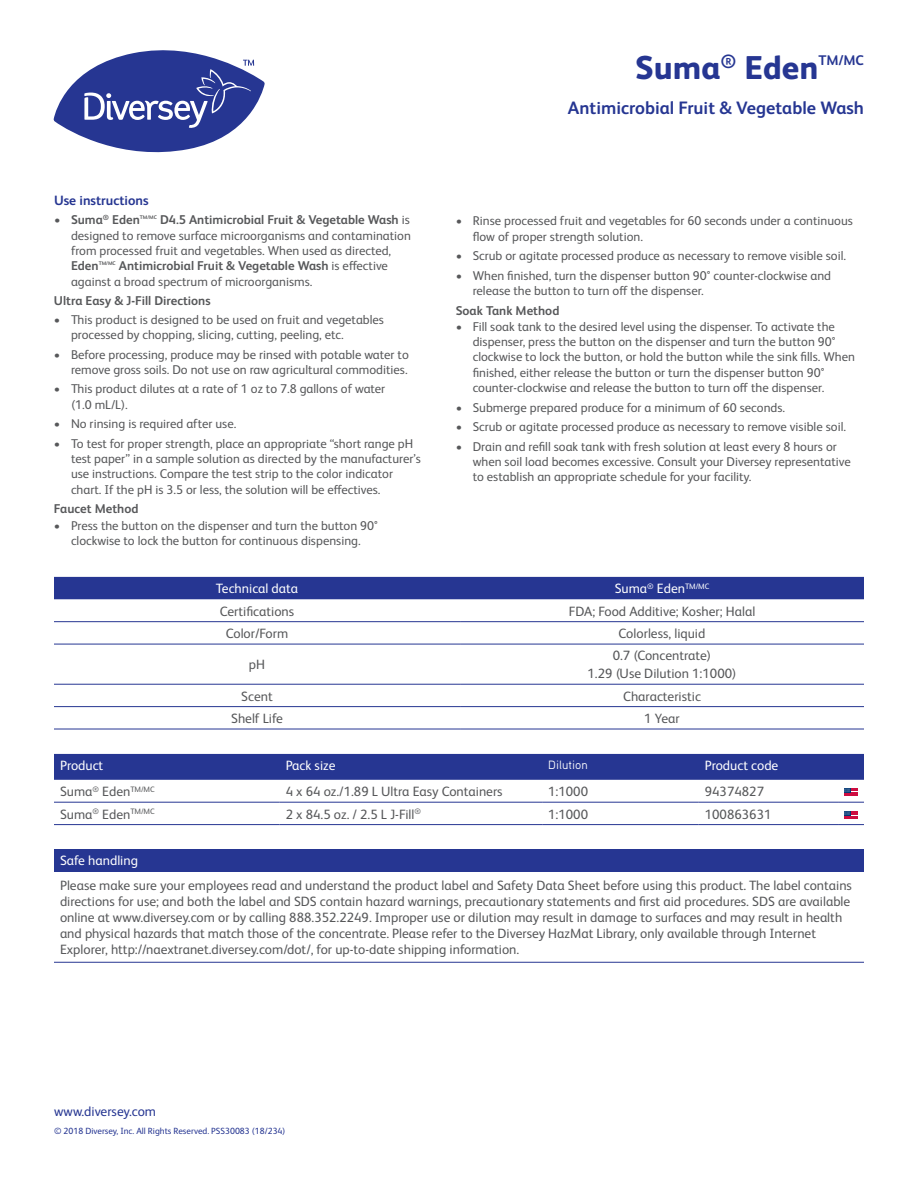
<style>
.page{position:relative;width:918px;height:1188px;background:#fff}
.page>*{position:absolute;margin:0;border:0;box-sizing:border-box;transform-origin:0 0}
.t1{font:800 33px "FS Albert Pro";color:#263692}
.t2{font:700 18px "FS Albert Pro";color:#263692}
.t3{font:700 13.95px "FS Albert Pro";color:#263692}
.t4{font:13.5px/16.2px "FS Albert Pro";color:#57585a}
.t5{font:13.5px "FS Albert Pro";color:#fff}
.t6{font:13.5px "FS Albert Pro";color:#263692}
.t7{font:700 13.5px "FS Albert Pro";color:#263692}
.t8{font:12.75px/15.3px "FS Albert Pro";color:#57585a}
.t9{font:700 12.75px "FS Albert Pro";color:#57585a}
.t10{font:12px "Aaux Pro OT";letter-spacing:.005em;color:#fff}
.t11{font:9px "FS Albert Pro";color:#263692}
.t12{font:700 5.25px "FS Albert Pro";color:#57585a}
.s1{font-weight:700}
</style>
<div class="page">
<div style="left:54px;top:754px;width:810px;height:26px;background:#263692"></div>
<hr style="left:54px;top:802px;width:226px;height:1px;background:#263692">
<hr style="left:280px;top:802px;width:262px;height:1px;background:#263692">
<hr style="left:542px;top:802px;width:157px;height:1px;background:#263692">
<hr style="left:699px;top:802px;width:139px;height:1px;background:#263692">
<svg style="left:838px;top:802px;width:26px;height:1px"></svg>
<hr style="left:54px;top:824px;width:226px;height:1px;background:#263692">
<hr style="left:280px;top:824px;width:262px;height:1px;background:#263692">
<hr style="left:542px;top:824px;width:157px;height:1px;background:#263692">
<hr style="left:699px;top:824px;width:139px;height:1px;background:#263692">
<div style="left:54px;top:849px;width:810px;height:22px;background:#263692"></div>
<hr style="left:54px;top:962px;width:810px;height:1px;background:#263692">
<svg style="left:844px;top:788px;width:13px;height:8px"></svg>
<svg style="left:838px;top:811px;width:26px;height:14px"></svg>
<div style="left:54px;top:577px;width:810px;height:22px;background:#263692"></div>
<hr style="left:54px;top:621px;width:406px;height:1px;background:#263692">
<hr style="left:460px;top:621px;width:404px;height:1px;background:#263692">
<hr style="left:54px;top:644px;width:406px;height:1px;background:#263692">
<hr style="left:460px;top:644px;width:404px;height:1px;background:#263692">
<hr style="left:54px;top:684px;width:406px;height:1px;background:#263692">
<hr style="left:460px;top:684px;width:404px;height:1px;background:#263692">
<hr style="left:54px;top:706px;width:406px;height:1px;background:#263692">
<hr style="left:460px;top:706px;width:404px;height:1px;background:#263692">
<hr style="left:54px;top:729px;width:406px;height:1px;background:#263692">
<hr style="left:460px;top:729px;width:404px;height:1px;background:#263692">
<svg style="left:53px;top:50px;width:212px;height:103px"></svg>
<h1 class="t1" style="left:635px;top:42px;width:185px">Suma<sup>®</sup> Eden</h1>
<p class="t3" style="left:818px;top:51px;width:47px">TM/MC</p>
<p class="t7" style="left:54px;top:191px;width:96px">Use instructions</p>
<p class="t9" style="left:54px;top:211px;width:87px">• Suma<sup>®</sup> Eden</p>
<p class="t12" style="left:140px;top:214px;width:19px">TM/MC</p>
<p class="t8" style="left:71px;top:211px;width:341px;text-align:justify;text-indent:89px"><span class="s1">D4.5 Antimicrobial Fruit &amp; Vegetable Wash</span> is designed to remove surface microorganisms and contamination from processed fruit and vegetables. When used as directed,</p>
<p class="t9" style="left:71px;top:257px;width:29px">Eden</p>
<p class="t12" style="left:99px;top:260px;width:19px">TM/MC</p>
<p class="t8" style="left:71px;top:257px;width:318px;text-indent:48px"><span class="s1">Antimicrobial Fruit &amp; Vegetable Wash</span> is effective against a broad spectrum of microorganisms.</p>
<p class="t9" style="left:54px;top:292px;width:158px">Ultra Easy &amp; J-Fill Directions</p>
<p class="t8" style="left:71px;top:311px;width:315px;text-indent:-17px">• This product is designed to be used on fruit and vegetables processed by chopping, slicing, cutting, peeling, etc.</p>
<p class="t8" style="left:54px;top:346px;width:356px;text-align:right">• Before processing, produce may be rinsed with potable water to remove gross soils. Do not use on raw agricultural commodities.</p>
<p class="t8" style="left:71px;top:380px;width:316px;text-indent:-17px">• This product dilutes at a rate of 1 oz to 7.8 gallons of water (1.0 mL/L).</p>
<p class="t8" style="left:54px;top:415px;width:184px">• No rinsing is required after use.</p>
<p class="t8" style="left:71px;top:435px;width:352px;text-indent:-17px">• To test for proper strength, place an appropriate “short range pH test paper” in a sample solution as directed by the manufacturer’s use instructions. Compare the test strip to the color indicator chart. If the pH is 3.5 or less, the solution will be effectives.</p>
<p class="t9" style="left:54px;top:500px;width:86px">Faucet Method</p>
<p class="t8" style="left:54px;top:517px;width:326px;text-align:center">• Press the button on the dispenser and turn the button 90° clockwise to lock the button for continuous dispensing.</p>
<h2 class="t2" style="left:568px;top:96px;width:298px">Antimicrobial Fruit &amp; Vegetable Wash</h2>
<p class="t8" style="left:473px;top:212px;width:382px;text-indent:-17px">• Rinse processed fruit and vegetables for 60 seconds under a continuous flow of proper strength solution.</p>
<p class="t8" style="left:456px;top:247px;width:392px">• Scrub or agitate processed produce as necessary to remove visible soil.</p>
<p class="t8" style="left:473px;top:267px;width:360px;text-indent:-17px">• When finished, turn the dispenser button 90° counter-clockwise and release the button to turn off the dispenser.</p>
<p class="t9" style="left:456px;top:301px;width:105px">Soak Tank Method</p>
<p class="t8" style="left:473px;top:318px;width:384px;text-indent:-17px">• Fill soak tank to the desired level using the dispenser. To activate the dispenser, press the button on the dispenser and turn the button 90° clockwise to lock the button, or hold the button while the sink fills. When finished, either release the button or turn the dispenser button 90° counter-clockwise and release the button to turn off the dispenser.</p>
<p class="t8" style="left:456px;top:399px;width:331px">• Submerge prepared produce for a minimum of 60 seconds.</p>
<p class="t8" style="left:456px;top:418px;width:392px">• Scrub or agitate processed produce as necessary to remove visible soil.</p>
<p class="t8" style="left:473px;top:438px;width:380px;text-indent:-17px">• Drain and refill soak tank with fresh solution at least every 8 hours or when soil load becomes excessive. Consult your Diversey representative to establish an appropriate schedule for your facility.</p>
<p class="t5" style="left:216px;top:579px;width:84px">Technical data</p>
<p class="t5" style="left:615px;top:579px;width:96px">Suma<sup>®</sup> Eden<sup>TM/MC</sup></p>
<p class="t4" style="left:220px;top:602px;width:76px">Certifications</p>
<p class="t4" style="left:569px;top:602px;width:188px">FDA; Food Additive; Kosher; Halal</p>
<p class="t4" style="left:226px;top:624px;width:64px">Color/Form</p>
<p class="t4" style="left:619px;top:624px;width:88px">Colorless, liquid</p>
<p class="t4" style="left:249px;top:656px;width:18px">pH</p>
<p class="t4" style="left:588px;top:646px;width:151px;line-height:17.7px;text-align:center">0.7 (Concentrate)<br>1.29 (Use Dilution 1:1000)</p>
<p class="t4" style="left:241px;top:687px;width:33px">Scent</p>
<p class="t4" style="left:623px;top:687px;width:79px">Characteristic</p>
<p class="t4" style="left:231px;top:709px;width:53px">Shelf Life</p>
<p class="t4" style="left:644px;top:709px;width:37px">1 Year</p>
<p class="t5" style="left:60px;top:756px;width:45px">Product</p>
<p class="t5" style="left:286px;top:756px;width:51px">Pack size</p>
<p class="t10" style="left:548px;top:757px;width:41px">Dilution</p>
<p class="t5" style="left:705px;top:756px;width:75px">Product code</p>
<p class="t4" style="left:60px;top:782px;width:96px">Suma<sup>®</sup> Eden<sup>TM/MC</sup></p>
<p class="t4" style="left:286px;top:782px;width:218px">4 x 64 oz./1.89 L Ultra Easy Containers</p>
<p class="t4" style="left:548px;top:782px;width:42px">1:1000</p>
<p class="t4" style="left:705px;top:782px;width:61px">94374827</p>
<p class="t4" style="left:60px;top:805px;width:96px">Suma<sup>®</sup> Eden<sup>TM/MC</sup></p>
<p class="t4" style="left:286px;top:805px;width:137px">2 x 84.5 oz. / 2.5 L J-Fill<sup>®</sup></p>
<p class="t4" style="left:548px;top:805px;width:42px">1:1000</p>
<p class="t4" style="left:705px;top:805px;width:68px">100863631</p>
<p class="t5" style="left:60px;top:851px;width:80px">Safe handling</p>
<p class="t4" style="left:60px;top:876px;width:794px">Please make sure your employees read and understand the product label and Safety Data Sheet before using this product. The label contains directions for use; and both the label and SDS contain hazard warnings, precautionary statements and first aid procedures. SDS are available online at www.diversey.com or by calling 888.352.2249. Improper use or dilution may result in damage to surfaces and may result in health and physical hazards that match those of the concentrate. Please refer to the Diversey HazMat Library, only available through Internet Explorer, http://naextranet.diversey.com/dot/, for up-to-date shipping information.</p>
<p class="t6" style="left:54px;top:1102px;width:104px">www.diversey.com</p>
<p class="t11" style="left:54px;top:1125px;width:233px">© 2018 Diversey, Inc. All Rights Reserved. PSS30083 (18/234)</p>
</div>
